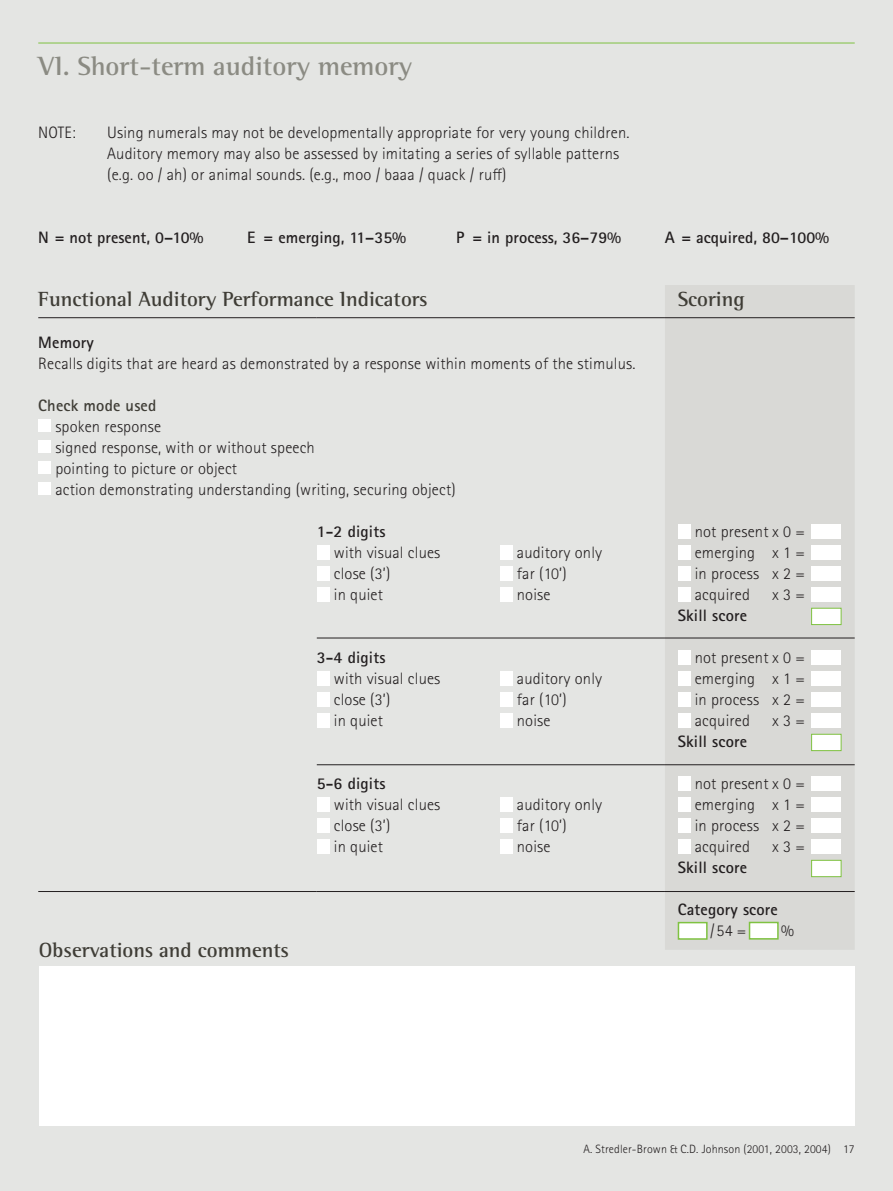
<style>
.page{position:relative;width:893px;height:1191px;background:#e4e5e3}
.page>*{position:absolute;margin:0;border:0;box-sizing:border-box;transform-origin:0 0}
.t1{font:700 27px "Rotis Semi Serif Pro";color:#8b8b83}
.t2{font:700 21px "Rotis Semi Serif Pro";color:#3f3d36}
.t3{font:300 16.5px/21px "Rotis Sans Serif Pro";letter-spacing:.01em;color:#231f20;text-align:justify}
.t4{font:700 16.5px "Rotis Sans Serif Pro";letter-spacing:.01em;color:#231f20}
.t5{font:700 16.5px "Rotis Sans Serif Pro";letter-spacing:.01em;color:#3f3d36}
.t6{font:300 12px "Rotis Sans Serif Pro";letter-spacing:.01em;color:#231f20}
</style>
<div class="page">
<hr style="left:38px;top:43px;width:817px;height:1px;background:#7fc241">
<div style="left:665px;top:285px;width:190px;height:664px;background:#d9d9d6"></div>
<hr style="left:38px;top:317px;width:279px;height:1px;background:#231f20">
<hr style="left:317px;top:317px;width:348px;height:1px;background:#231f20">
<hr style="left:665px;top:317px;width:190px;height:1px;background:#231f20">
<hr style="left:317px;top:638px;width:348px;height:1px;background:#231f20">
<hr style="left:665px;top:638px;width:190px;height:1px;background:#231f20">
<hr style="left:317px;top:764px;width:348px;height:1px;background:#231f20">
<hr style="left:665px;top:764px;width:190px;height:1px;background:#231f20">
<hr style="left:665px;top:891px;width:190px;height:1px;background:#231f20">
<hr style="left:38px;top:891px;width:279px;height:1px;background:#231f20">
<hr style="left:317px;top:891px;width:348px;height:1px;background:#231f20">
<div style="left:38px;top:419px;width:13px;height:13px;background:#fff"></div>
<div style="left:38px;top:440px;width:13px;height:13px;background:#fff"></div>
<div style="left:38px;top:461px;width:13px;height:13px;background:#fff"></div>
<div style="left:38px;top:482px;width:13px;height:13px;background:#fff"></div>
<div style="left:317px;top:545px;width:13px;height:15px;background:#fff"></div>
<div style="left:500px;top:545px;width:13px;height:15px;background:#fff"></div>
<div style="left:317px;top:566px;width:13px;height:15px;background:#fff"></div>
<div style="left:500px;top:566px;width:13px;height:15px;background:#fff"></div>
<div style="left:317px;top:587px;width:13px;height:15px;background:#fff"></div>
<div style="left:500px;top:587px;width:13px;height:15px;background:#fff"></div>
<div style="left:678px;top:524px;width:12px;height:15px;background:#fff"></div>
<div style="left:811px;top:524px;width:29px;height:15px;background:#fff"></div>
<div style="left:678px;top:545px;width:12px;height:15px;background:#fff"></div>
<div style="left:811px;top:545px;width:29px;height:15px;background:#fff"></div>
<div style="left:678px;top:566px;width:12px;height:15px;background:#fff"></div>
<div style="left:811px;top:566px;width:29px;height:15px;background:#fff"></div>
<div style="left:678px;top:587px;width:12px;height:15px;background:#fff"></div>
<div style="left:811px;top:587px;width:29px;height:15px;background:#fff"></div>
<div style="left:811px;top:608px;width:30px;height:17px;background:#fff;border:1px solid #7fc241"></div>
<div style="left:317px;top:671px;width:13px;height:15px;background:#fff"></div>
<div style="left:500px;top:671px;width:13px;height:15px;background:#fff"></div>
<div style="left:317px;top:692px;width:13px;height:15px;background:#fff"></div>
<div style="left:500px;top:692px;width:13px;height:15px;background:#fff"></div>
<div style="left:317px;top:713px;width:13px;height:15px;background:#fff"></div>
<div style="left:500px;top:713px;width:13px;height:15px;background:#fff"></div>
<div style="left:678px;top:650px;width:12px;height:15px;background:#fff"></div>
<div style="left:811px;top:650px;width:29px;height:15px;background:#fff"></div>
<div style="left:678px;top:671px;width:12px;height:15px;background:#fff"></div>
<div style="left:811px;top:671px;width:29px;height:15px;background:#fff"></div>
<div style="left:678px;top:692px;width:12px;height:15px;background:#fff"></div>
<div style="left:811px;top:692px;width:29px;height:15px;background:#fff"></div>
<div style="left:678px;top:713px;width:12px;height:15px;background:#fff"></div>
<div style="left:811px;top:713px;width:29px;height:15px;background:#fff"></div>
<div style="left:811px;top:734px;width:30px;height:17px;background:#fff;border:1px solid #7fc241"></div>
<div style="left:317px;top:797px;width:13px;height:15px;background:#fff"></div>
<div style="left:500px;top:797px;width:13px;height:15px;background:#fff"></div>
<div style="left:317px;top:818px;width:13px;height:15px;background:#fff"></div>
<div style="left:500px;top:818px;width:13px;height:15px;background:#fff"></div>
<div style="left:317px;top:839px;width:13px;height:15px;background:#fff"></div>
<div style="left:500px;top:839px;width:13px;height:15px;background:#fff"></div>
<div style="left:678px;top:776px;width:12px;height:15px;background:#fff"></div>
<div style="left:811px;top:776px;width:29px;height:15px;background:#fff"></div>
<div style="left:678px;top:797px;width:12px;height:15px;background:#fff"></div>
<div style="left:811px;top:797px;width:29px;height:15px;background:#fff"></div>
<div style="left:678px;top:818px;width:12px;height:15px;background:#fff"></div>
<div style="left:811px;top:818px;width:29px;height:15px;background:#fff"></div>
<div style="left:678px;top:839px;width:12px;height:15px;background:#fff"></div>
<div style="left:811px;top:839px;width:29px;height:15px;background:#fff"></div>
<div style="left:811px;top:860px;width:30px;height:17px;background:#fff;border:1px solid #7fc241"></div>
<div style="left:678px;top:922px;width:30px;height:17px;background:#fff;border:2px solid #7fc241"></div>
<div style="left:749px;top:921px;width:30px;height:18px;background:#fff;border:2px solid #7fc241"></div>
<div style="left:39px;top:966px;width:816px;height:159px;background:#fff"></div>
<h1 class="t1" style="left:38px;top:49px;width:376px">VI. Short-term auditory memory</h1>
<p class="t3" style="left:38px;top:122px;width:39px">NOTE:</p>
<p class="t3" style="left:107px;top:122px;width:524px;text-align:left">Using numerals may not be developmentally appropriate for very young children.<br>Auditory memory may also be assessed by imitating a series of syllable patterns (e.g. oo / ah) or animal sounds. (e.g., moo / baaa / quack / ruff)</p>
<p class="t4" style="left:38px;top:227px;width:167px">N = not present, 0–10%</p>
<p class="t4" style="left:247px;top:227px;width:161px">E = emerging, 11–35%</p>
<p class="t4" style="left:456px;top:227px;width:167px">P = in process, 36–79%</p>
<p class="t4" style="left:665px;top:227px;width:166px">A = acquired, 80–100%</p>
<p class="t2" style="left:38px;top:286px;width:391px">Functional Auditory Performance Indicators</p>
<p class="t2" style="left:678px;top:286px;width:68px">Scoring</p>
<p class="t4" style="left:38px;top:332px;width:57px">Memory</p>
<p class="t3" style="left:38px;top:353px;width:599px">Recalls digits that are heard as demonstrated by a response within moments of the stimulus.</p>
<p class="t5" style="left:38px;top:395px;width:120px">Check mode used</p>
<p class="t3" style="left:55px;top:416px;width:402px;text-align:left">spoken response<br>signed response, with or without speech<br>pointing to picture or object<br>action demonstrating understanding (writing, securing object)</p>
<p class="t4" style="left:317px;top:521px;width:70px">1-2 digits</p>
<p class="t3" style="left:334px;top:542px;width:108px">with visual clues</p>
<p class="t3" style="left:517px;top:542px;width:87px">auditory only</p>
<p class="t3" style="left:334px;top:563px;width:58px">close (3’)</p>
<p class="t3" style="left:517px;top:563px;width:51px">far (10’)</p>
<p class="t3" style="left:334px;top:584px;width:51px">in quiet</p>
<p class="t3" style="left:517px;top:584px;width:35px">noise</p>
<p class="t3" style="left:695px;top:521px;width:112px">not present x 0 = emerging x 1 = in process x 2 = acquired</p>
<p class="t3" style="left:772px;top:584px;width:34px">x 3 =</p>
<p class="t4" style="left:317px;top:647px;width:70px">3-4 digits</p>
<p class="t3" style="left:334px;top:668px;width:108px">with visual clues</p>
<p class="t3" style="left:517px;top:668px;width:87px">auditory only</p>
<p class="t3" style="left:334px;top:689px;width:58px">close (3’)</p>
<p class="t3" style="left:517px;top:689px;width:51px">far (10’)</p>
<p class="t3" style="left:334px;top:710px;width:51px">in quiet</p>
<p class="t3" style="left:517px;top:710px;width:35px">noise</p>
<p class="t4" style="left:317px;top:773px;width:70px">5-6 digits</p>
<p class="t3" style="left:334px;top:794px;width:108px">with visual clues</p>
<p class="t3" style="left:517px;top:794px;width:87px">auditory only</p>
<p class="t3" style="left:334px;top:815px;width:58px">close (3’)</p>
<p class="t3" style="left:517px;top:815px;width:51px">far (10’)</p>
<p class="t3" style="left:334px;top:836px;width:51px">in quiet</p>
<p class="t3" style="left:517px;top:836px;width:35px">noise</p>
<p class="t2" style="left:39px;top:937px;width:251px">Observations and comments</p>
<p class="t4" style="left:678px;top:605px;width:71px">Skill score</p>
<p class="t3" style="left:695px;top:647px;width:112px">not present x 0 = emerging x 1 = in process x 2 = acquired</p>
<p class="t3" style="left:772px;top:710px;width:34px">x 3 =</p>
<p class="t4" style="left:678px;top:731px;width:71px">Skill score</p>
<p class="t3" style="left:695px;top:773px;width:112px">not present x 0 = emerging x 1 = in process x 2 = acquired</p>
<p class="t3" style="left:772px;top:836px;width:34px">x 3 =</p>
<p class="t4" style="left:678px;top:857px;width:71px">Skill score</p>
<p class="t4" style="left:678px;top:899px;width:102px">Category score</p>
<p class="t3" style="left:710px;top:920px;width:38px">/54 =</p>
<p class="t3" style="left:781px;top:920px;width:14px">%</p>
<p class="t6" style="left:583px;top:1141px;width:273px">A. Stredler-Brown &amp; C.D. Johnson (2001, 2003, 2004) 17</p>
</div>
